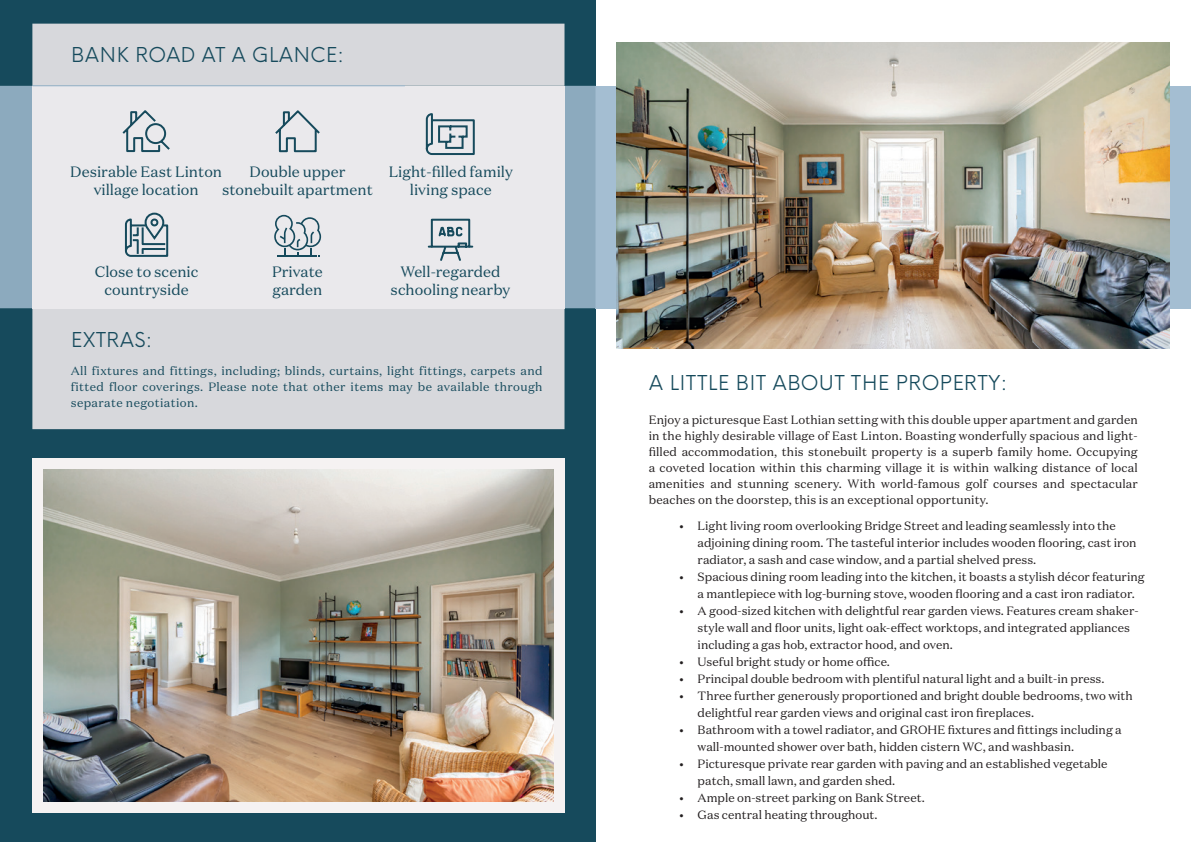
<style>
.page{position:relative;width:1191px;height:842px;background:#fff}
.page>*{position:absolute;margin:0;border:0;box-sizing:border-box;transform-origin:0 0}
.t1{font:20px "Coulters Neue Einstellung";letter-spacing:.01em;color:#164a5c}
.t2{font:15px/18px "Domaine Text";color:#164a5c;text-align:center}
.t3{font:12px/17px "Domaine Text";color:#231f20}
.t4{font:12px/16px "Domaine Text";letter-spacing:.03em;color:#164a5c;text-align:justify}
</style>
<div class="page">
<div style="left:0;top:0;width:595px;height:842px;background:#164a5c"></div>
<img style="left:43px;top:469px;width:511px;height:333px">
<div style="left:32px;top:458px;width:11px;height:355px;background:#f5f2f2"></div>
<div style="left:554px;top:458px;width:10px;height:355px;background:#f5f2f2"></div>
<div style="left:32px;top:458px;width:532px;height:11px;background:#f5f2f2"></div>
<div style="left:32px;top:802px;width:532px;height:11px;background:#f5f2f2"></div>
<div style="left:595px;top:86px;width:596px;height:222px;background:#a4bed2"></div>
<div style="left:0;top:86px;width:595px;height:222px;background:#8caabe"></div>
<img style="left:617px;top:42px;width:552px;height:307px">
<div style="left:32px;top:24px;width:532px;height:405px;background:#d7d8dc"></div>
<div style="left:32px;top:86px;width:532px;height:222px;background:#eae9ec"></div>
<svg style="left:274px;top:215px;width:47px;height:42px"></svg>
<svg style="left:124px;top:212px;width:45px;height:45px"></svg>
<svg style="left:122px;top:110px;width:48px;height:43px"></svg>
<svg style="left:425px;top:113px;width:50px;height:42px"></svg>
<svg style="left:427px;top:218px;width:47px;height:43px"></svg>
<hr style="left:32px;top:85px;width:373px;height:1px;background:#9bb8ce">
<svg style="left:275px;top:110px;width:45px;height:43px"></svg>
<h1 class="t1" style="left:71px;top:37px;width:275px">BANK ROAD AT A GLANCE:</h1>
<p class="t2" style="left:70px;top:162px;width:153px">Desirable East Linton village location</p>
<p class="t2" style="left:222px;top:163px;width:152px">Double upper stonebuilt apartment</p>
<p class="t2" style="left:389px;top:163px;width:125px">Light-filled family living space</p>
<p class="t2" style="left:272px;top:263px;width:52px;text-align:left">Private garden</p>
<p class="t2" style="left:390px;top:263px;width:121px">Well-regarded schooling nearby</p>
<p class="t2" style="left:95px;top:263px;width:105px">Close to scenic countryside</p>
<h1 class="t1" style="left:71px;top:322px;width:83px">EXTRAS:</h1>
<p class="t4" style="left:71px;top:362px;width:473px">All fixtures and fittings, including; blinds, curtains, light fittings, carpets and fitted floor coverings. Please note that other items may be available through separate negotiation.</p>
<h1 class="t1" style="left:649px;top:365px;width:360px">A LITTLE BIT ABOUT THE PROPERTY:</h1>
<p class="t3" style="left:648px;top:412px;width:491px;line-height:16px;text-align:justify">Enjoy a picturesque East Lothian setting with this double upper apartment and garden in the highly desirable village of East Linton. Boasting wonderfully spacious and light&shy;filled accommodation, this stonebuilt property is a superb family home. Occupying a coveted location within this charming village it is within walking distance of local amenities and stunning scenery. With world-famous golf courses and spectacular beaches on the doorstep, this is an exceptional opportunity.</p>
<p class="t3" style="left:697px;top:517px;width:440px;text-indent:-18px">• Light living room overlooking Bridge Street and leading seamlessly into the adjoining dining room. The tasteful interior includes wooden flooring, cast iron radiator, a sash and case window, and a partial shelved press.</p>
<p class="t3" style="left:697px;top:568px;width:448px;text-indent:-18px">• Spacious dining room leading into the kitchen, it boasts a stylish décor featuring a mantlepiece with log-burning stove, wooden flooring and a cast iron radiator.</p>
<p class="t3" style="left:697px;top:602px;width:442px;text-indent:-18px">• A good-sized kitchen with delightful rear garden views. Features cream shaker&shy;style wall and floor units, light oak-effect worktops, and integrated appliances including a gas hob, extractor hood, and oven.</p>
<p class="t3" style="left:679px;top:653px;width:212px">• Useful bright study or home office.</p>
<p class="t3" style="left:679px;top:670px;width:426px">• Principal double bedroom with plentiful natural light and a built-in press.</p>
<p class="t3" style="left:697px;top:687px;width:437px;text-indent:-18px">• Three further generously proportioned and bright double bedrooms, two with delightful rear garden views and original cast iron fireplaces.</p>
<p class="t3" style="left:697px;top:721px;width:426px;text-indent:-18px">• Bathroom with a towel radiator, and GROHE fixtures and fittings including a wall-mounted shower over bath, hidden cistern WC, and washbasin.</p>
<p class="t3" style="left:697px;top:755px;width:411px;text-indent:-18px">• Picturesque private rear garden with paving and an established vegetable patch, small lawn, and garden shed.</p>
<p class="t3" style="left:679px;top:789px;width:247px">• Ample on-street parking on Bank Street.</p>
<p class="t3" style="left:679px;top:806px;width:199px">• Gas central heating throughout.</p>
</div>
